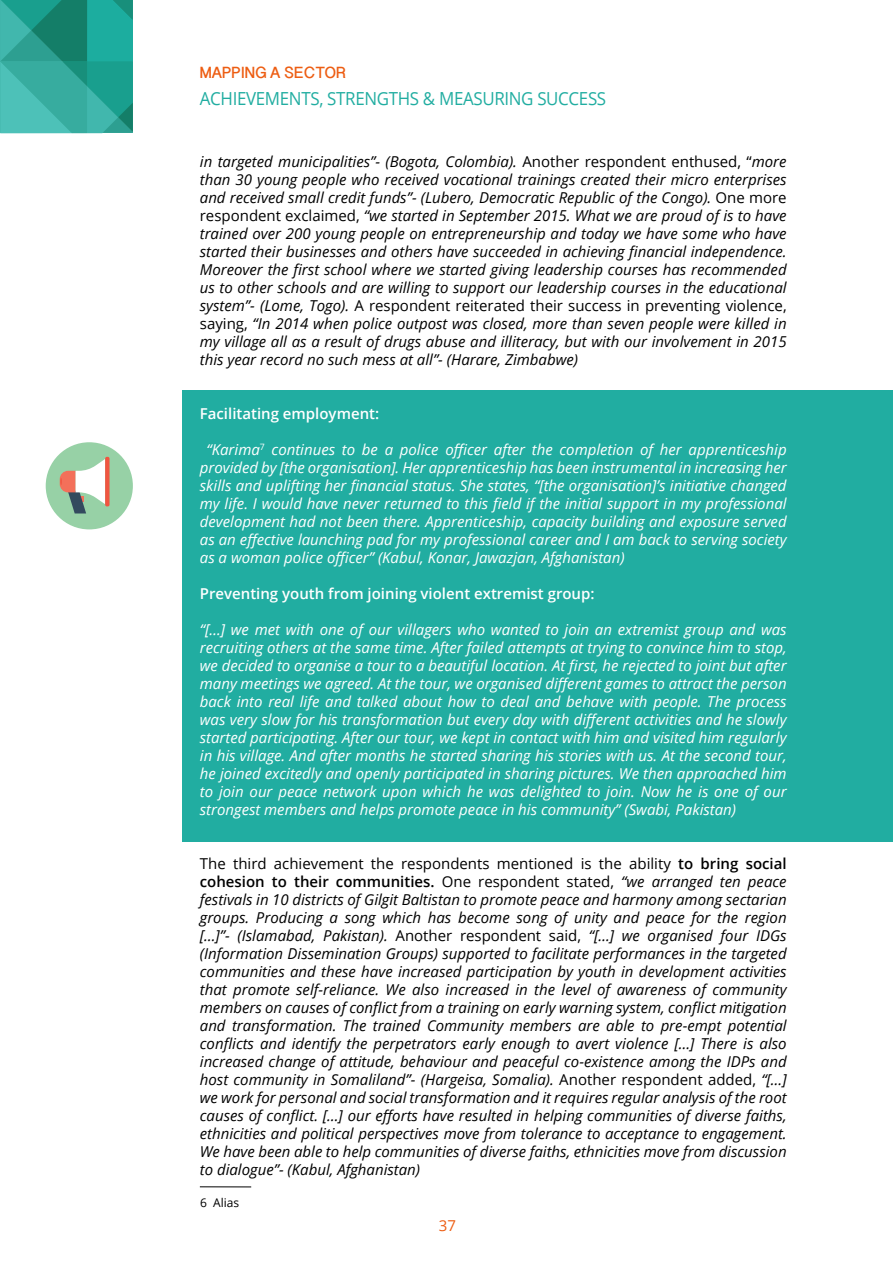
<style>
.page{position:relative;width:893px;height:1263px;background:#fff}
.page>*{position:absolute;margin:0;border:0;box-sizing:border-box;transform-origin:0 0}
.t1{font:18px "Open Sans";color:#21ada1;scale:.94 1}
.t2{font:700 18px "Oriya Sangam MN";color:#ed5d12}
.t3{font:italic 15px/18px "Open Sans";color:#000;text-align:justify}
.t4{font:italic 15px/18px "Open Sans";color:#fff;text-align:justify}
.t5{font:600 15px "Open Sans";color:#fff}
.t6{font:15px "Open Sans";color:#ed5d12}
.t7{font:12px "Open Sans";color:#000}
.s1{font-style:normal}
.s2{font-weight:600;font-style:normal}
</style>
<div class="page">
<div style="left:183px;top:390px;width:710px;height:452px;background:#21ada1"></div>
<div style="left:46px;top:442px;width:87px;height:87px;background:#97d1a6;border-radius:50%"></div>
<div style="left:105px;top:457px;width:5px;height:49px;background:#f05540;border-radius:2px"></div>
<svg style="left:60px;top:459px;width:45px;height:54px"></svg>
<svg style="left:0;top:0;width:133px;height:133px"></svg>
<hr style="left:200px;top:1186px;width:51px;height:1px;background:#000">
<p class="t2" style="left:200px;top:62px;width:148px">mapping a sector</p>
<p class="t1" style="left:200px;top:87px;width:22px">Achie</p>
<p class="t1" style="left:246px;top:87px;width:23px">vements</p>
<p class="t1" style="left:319px;top:87px;width:21px">, strengths</p>
<p class="t1" style="left:423px;top:87px;width:29px">&amp; measuring</p>
<p class="t1" style="left:537px;top:87px;width:12px">success</p>
<p class="t3" style="left:200px;top:152px;width:588px">in targeted municipalities”- (Bogota, Colombia). <span class="s1">Another respondent enthused, “</span>more than 30 young people who received vocational trainings created their micro enterprises and received small credit funds”- (Lubero, Democratic Republic of the Congo). <span class="s1">One more respondent exclaimed,</span> “we started in September 2015. What we are proud of is to have trained over 200 young people on entrepreneurship and today we have some who have started their businesses and others have succeeded in achieving financial independence.<br>Moreover the first school where we started giving leadership courses has recommended us to other schools and are willing to support our leadership courses in the educational system”- (Lome, Togo). <span class="s1">A respondent reiterated their success in preventing violence, saying,</span> “In 2014 when police outpost was closed, more than seven people were killed in my village all as a result of drugs abuse and illiteracy, but with our involvement in 2015 this year record no such mess at all”- (Harare, Zimbabwe)</p>
<p class="t5" style="left:200px;top:403px;width:181px">Facilitating employment:</p>
<p class="t4" style="left:200px;top:440px;width:588px;text-indent:7px">“Karima<sup>7</sup> continues to be a police officer after the completion of her apprenticeship provided by [the organisation]. Her apprenticeship has been instrumental in increasing her skills and uplifting her financial status. She states, “[the organisation]’s initiative changed my life. I would have never returned to this field if the initial support in my professional development had not been there. Apprenticeship, capacity building and exposure served as an effective launching pad for my professional career and I am back to serving society as a woman police officer” (Kabul, Konar, Jawazjan, Afghanistan)</p>
<p class="t5" style="left:200px;top:583px;width:396px">Preventing youth from joining violent extremist group:</p>
<p class="t4" style="left:200px;top:620px;width:588px">“[…] we met with one of our villagers who wanted to join an extremist group and was recruiting others at the same time. After failed attempts at trying to convince him to stop, we decided to organise a tour to a beautiful location. At first, he rejected to joint but after many meetings we agreed. At the tour, we organised different games to attract the person back into real life and talked about how to deal and behave with people. The process was very slow for his transformation but every day with different activities and he slowly started participating. After our tour, we kept in contact with him and visited him regularly in his village. And after months he started sharing his stories with us. At the second tour, he joined excitedly and openly participated in sharing pictures. We then approached him to join our peace network upon which he was delighted to join. Now he is one of our strongest members and helps promote peace in his community” (Swabi, Pakistan)</p>
<p class="t3" style="left:200px;top:854px;width:588px"><span class="s1">The third achievement the respondents mentioned is the ability</span> <span class="s2">to bring social cohesion to their communities.</span> <span class="s1">One respondent stated,</span> “we arranged ten peace festivals in 10 districts of Gilgit Baltistan to promote peace and harmony among sectarian groups. Producing a song which has become song of unity and peace for the region […]”- (Islamabad, Pakistan). <span class="s1">Another respondent said,</span> “[…] we organised four IDGs (Information Dissemination Groups) supported to facilitate performances in the targeted communities and these have increased participation by youth in development activities that promote self-reliance. We also increased in the level of awareness of community members on causes of conflict from a training on early warning system, conflict mitigation and transformation. The trained Community members are able to pre-empt potential conflicts and identify the perpetrators early enough to avert violence […] There is also increased change of attitude, behaviour and peaceful co-existence among the IDPs and host community in Somaliland”- (Hargeisa, Somalia). <span class="s1">Another respondent added,</span> “[…] we work for personal and social transformation and it requires regular analysis of the root causes of conflict. […] our efforts have resulted in helping communities of diverse faiths, ethnicities and political perspectives move from tolerance to acceptance to engagement.<br>We have been able to help communities of diverse faiths, ethnicities move from discussion to dialogue”- (Kabul, Afghanistan)</p>
<p class="t7" style="left:200px;top:1194px;width:41px">6 Alias</p>
<p class="t6" style="left:439px;top:1215px;width:19px">37</p>
</div>
